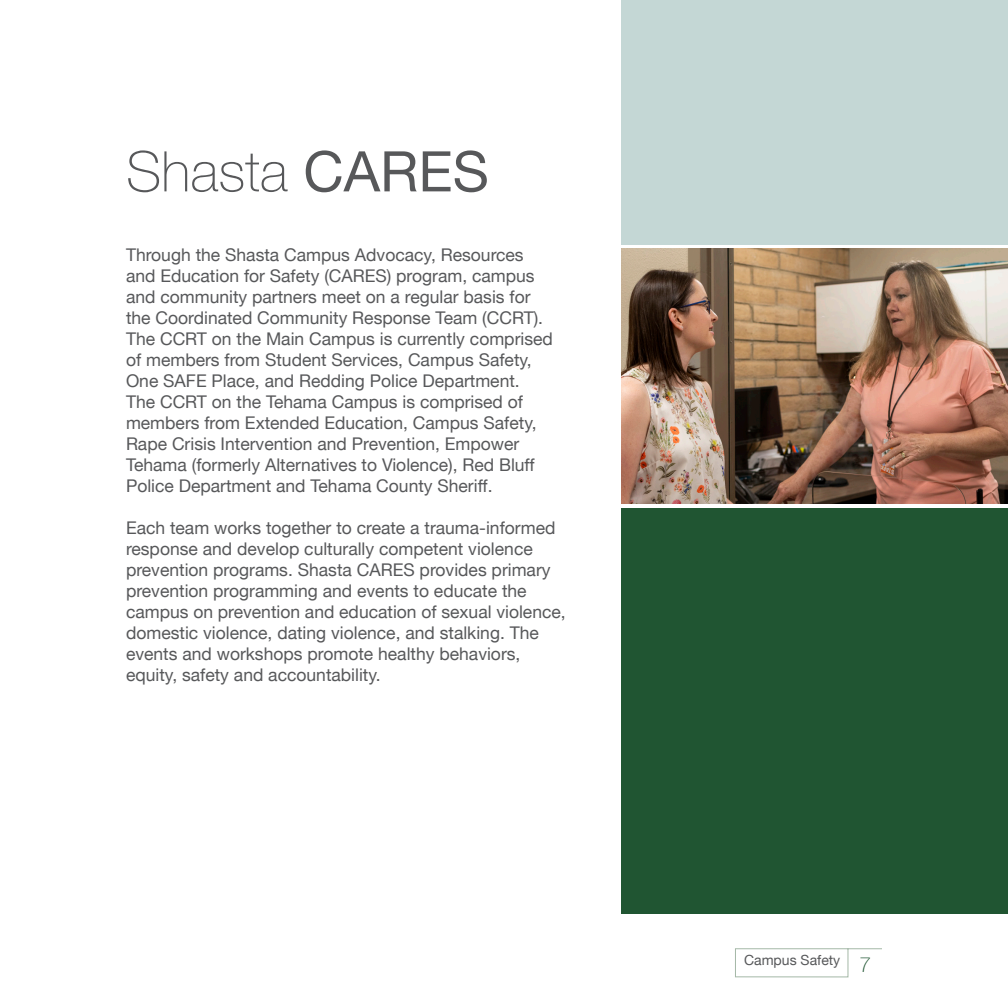
<style>
.page{position:relative;width:1008px;height:1008px;background:#fff}
.page>*{position:absolute;margin:0;border:0;box-sizing:border-box;transform-origin:0 0}
.t1{font:100 56px "Helvetica Neue LT";color:#57585a}
.Resource_Info{font:17.5px/21px "Helvetica Neue LT";color:#57585a}
.t2{font:14px "Helvetica Neue LT";color:#57585a}
.s1{font-weight:400}
.s2{font-weight:100;font-size:21px;color:#205532}
</style>
<div class="page">
<svg style="left:735px;top:948px;width:147px;height:30px"></svg>
<div style="left:621px;top:508px;width:387px;height:406px;background:#205532"></div>
<div style="left:621px;top:0;width:387px;height:244px;background:#c4d7d5"></div>
<img style="left:621px;top:248px;width:387px;height:256px">
<p class="t1" style="left:126px;top:139px;width:364px">Shasta <span class="s1">CARES</span></p>
<p class="Resource_Info" style="left:126px;top:244px;width:428px">Through the Shasta Campus Advocacy, Resources and Education for Safety (CARES) program, campus and community partners meet on a regular basis for the Coordinated Community Response Team (CCRT).<br>The CCRT on the Main Campus is currently comprised of members from Student Services, Campus Safety, One SAFE Place, and Redding Police Department.<br>The CCRT on the Tehama Campus is comprised of members from Extended Education, Campus Safety, Rape Crisis Intervention and Prevention, Empower Tehama (formerly Alternatives to Violence), Red Bluff Police Department and Tehama County Sheriff.</p>
<p class="Resource_Info" style="left:126px;top:517px;width:441px">Each team works together to create a trauma-informed response and develop culturally competent violence prevention programs. Shasta CARES provides primary prevention programming and events to educate the campus on prevention and education of sexual violence, domestic violence, dating violence, and stalking. The events and workshops promote healthy behaviors, equity, safety and accountability.</p>
<p class="t2" style="left:744px;top:952px;width:129px">Campus Safety <span class="s2">7</span></p>
</div>
